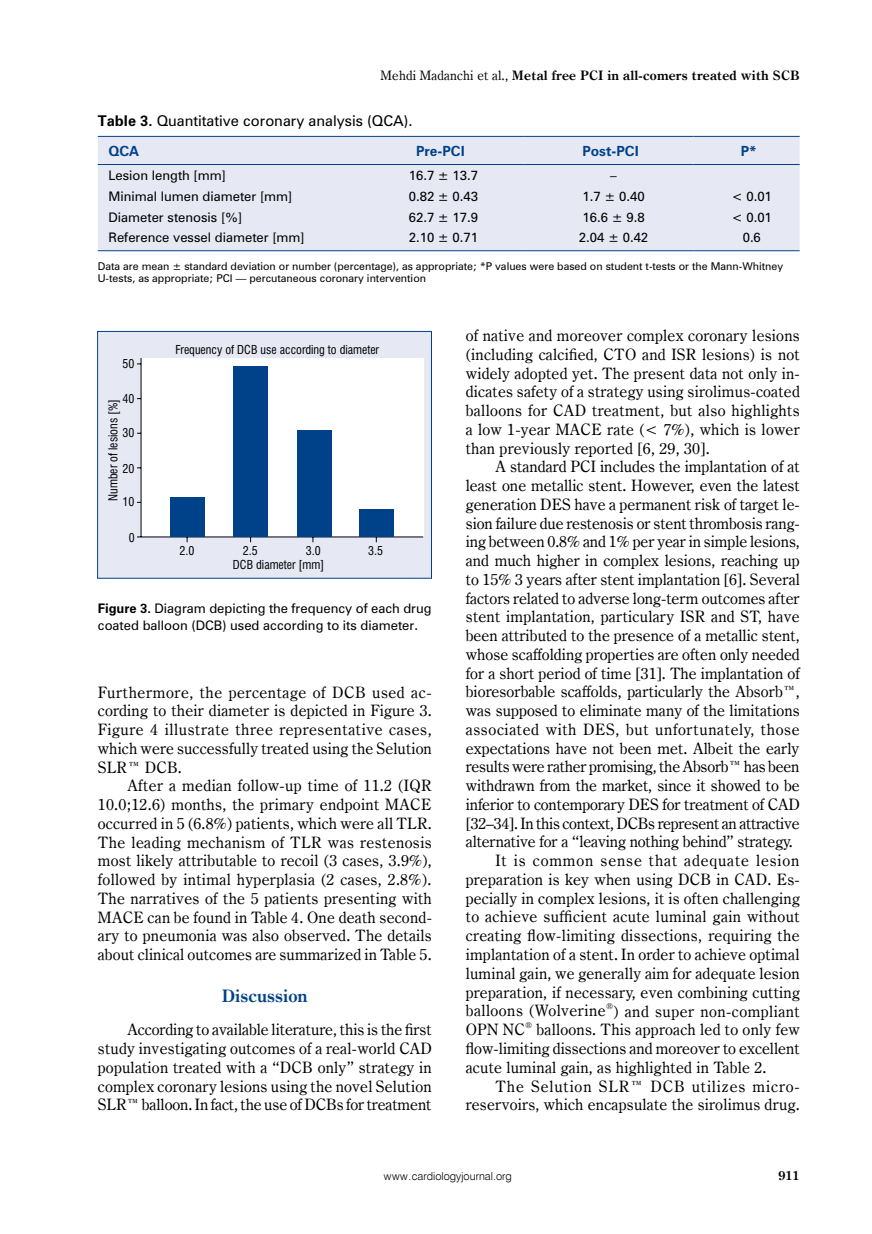
<style>
.page{position:relative;width:872px;height:1234px;background:#fff}
.page>*{position:absolute;margin:0;border:0;box-sizing:border-box;transform-origin:0 0}
.t1{font:700 17.25px "Century Oldst EU";color:#004289}
.t2{font:15.75px/18.8px "Century Oldst EU";letter-spacing:.005em;color:#000;text-align:justify}
.t3{font:15.75px "Century Oldst EU";letter-spacing:-.015em;color:#000}
.t4{font:15.75px "Century Oldst EU";letter-spacing:.03em;color:#000}
.t5{font:15.75px "Century Oldst EU";letter-spacing:.04em;color:#000}
.t6{font:15.75px "Century Oldst EU";letter-spacing:.05em;color:#000}
.t7{font:15.75px "Century Oldst EU";letter-spacing:.055em;color:#000}
.t8{font:13.5px "Zurich PL";color:#000}
.t9{font:700 13.05px "Century Oldst EU";letter-spacing:.015em;color:#000}
.t10{font:700 12.75px "Zurich PL";color:#004289}
.t11{font:700 12.75px "Century Oldst EU";color:#000}
.t12{font:12px/17.2px "Zurich PL";color:#000}
.t13{font:12px "Swis 721 Cn EU";color:#000}
.t14{font:10.95px "Swis 721 Lt EU";color:#000}
.t15{font:9.75px/11.9px "Zurich PL";color:#000}
.s1{font-weight:400}
.s2{font-weight:700}
</style>
<div class="page">
<div style="left:98px;top:137px;width:701px;height:113px;background:#e6e8f4"></div>
<hr style="left:98px;top:136px;width:255px;height:1px;background:#004289">
<hr style="left:353px;top:136px;width:170px;height:1px;background:#004289">
<hr style="left:523px;top:136px;width:170px;height:1px;background:#004289">
<hr style="left:693px;top:136px;width:106px;height:1px;background:#004289">
<hr style="left:98px;top:164px;width:255px;height:1px;background:#004289">
<hr style="left:353px;top:164px;width:170px;height:1px;background:#004289">
<hr style="left:523px;top:164px;width:170px;height:1px;background:#004289">
<hr style="left:693px;top:164px;width:106px;height:1px;background:#004289">
<hr style="left:98px;top:250px;width:255px;height:1px;background:#004289">
<hr style="left:353px;top:250px;width:170px;height:1px;background:#004289">
<hr style="left:523px;top:250px;width:170px;height:1px;background:#004289">
<hr style="left:693px;top:250px;width:106px;height:1px;background:#004289">
<div style="left:98px;top:331px;width:333px;height:247px;background:#e6e8f4"></div>
<div style="left:97px;top:331px;width:335px;height:247px;border:1px solid #004289"></div>
<div style="left:141px;top:358px;width:282px;height:179px;background:#fff"></div>
<hr style="left:141px;top:536px;width:282px;height:1px;background:#000">
<hr style="left:141px;top:358px;width:1px;height:179px;background:#000">
<div style="left:234px;top:366px;width:34px;height:170px;background:#004289"></div>
<div style="left:170px;top:497px;width:34px;height:39px;background:#004289"></div>
<div style="left:297px;top:430px;width:34px;height:106px;background:#004289"></div>
<div style="left:360px;top:509px;width:34px;height:27px;background:#004289"></div>
<p class="t9" style="left:380px;top:68px;width:421px"><span class="s1">Mehdi Madanchi et al.,</span> Metal free PCI in all-comers treated with SCB</p>
<p class="t8" style="left:98px;top:111px;width:316px"><span class="s2">Table 3.</span> Quantitative coronary analysis (QCA).</p>
<p class="t10" style="left:108px;top:142px;width:32px">QCA</p>
<p class="t10" style="left:416px;top:142px;width:50px">Pre-PCI</p>
<p class="t10" style="left:582px;top:142px;width:58px">Post-PCI</p>
<p class="t10" style="left:741px;top:142px;width:17px">P*</p>
<p class="t12" style="left:108px;top:167px;width:119px">Lesion length [mm]</p>
<p class="t12" style="left:409px;top:167px;width:71px">16.7 ± 13.7</p>
<p class="t12" style="left:610px;top:167px;width:8px">–</p>
<p class="t12" style="left:108px;top:187px;width:185px">Minimal lumen diameter [mm]</p>
<p class="t12" style="left:409px;top:187px;width:71px">0.82 ± 0.43</p>
<p class="t12" style="left:582px;top:187px;width:64px">1.7 ± 0.40</p>
<p class="t12" style="left:731px;top:187px;width:42px">&lt; 0.01</p>
<p class="t12" style="left:108px;top:208px;width:135px">Diameter stenosis [%]</p>
<p class="t12" style="left:409px;top:208px;width:71px">62.7 ± 17.9</p>
<p class="t12" style="left:582px;top:208px;width:64px">16.6 ± 9.8</p>
<p class="t12" style="left:731px;top:208px;width:42px">&lt; 0.01</p>
<p class="t12" style="left:108px;top:229px;width:198px">Reference vessel diameter [mm]</p>
<p class="t12" style="left:409px;top:229px;width:71px">2.10 ± 0.71</p>
<p class="t12" style="left:579px;top:229px;width:71px">2.04 ± 0.42</p>
<p class="t12" style="left:742px;top:229px;width:20px">0.6</p>
<p class="t15" style="left:98px;top:260px;width:687px">Data are mean ± standard deviation or number (percentage), as appropriate; *P values were based on student t-tests or the Mann-Whitney<br>U-tests, as appropriate; PCI — percutaneous coronary intervention</p>
<p class="t13" style="left:123px;top:356px;width:13px">50</p>
<p class="t13" style="left:123px;top:391px;width:13px">40</p>
<p class="t13" style="left:105px;top:501px;width:104px;rotate:-90deg">Number of lesions [%]</p>
<p class="t13" style="left:123px;top:425px;width:13px">30</p>
<p class="t13" style="left:123px;top:460px;width:13px">20</p>
<p class="t13" style="left:123px;top:494px;width:13px">10</p>
<p class="t13" style="left:129px;top:529px;width:7px">0</p>
<p class="t13" style="left:175px;top:341px;width:205px">Frequency of DCB use according to diameter</p>
<p class="t13" style="left:180px;top:542px;width:16px">2.0</p>
<p class="t13" style="left:243px;top:542px;width:16px">2.5</p>
<p class="t13" style="left:306px;top:542px;width:16px">3.0</p>
<p class="t13" style="left:368px;top:542px;width:16px">3.5</p>
<p class="t13" style="left:233px;top:556px;width:93px">DCB diameter [mm]</p>
<p class="t12" style="left:98px;top:599px;width:335px"><span class="s2">Figure 3.</span> Diagram depicting the frequency of each drug coated balloon (DCB) used according to its diameter.</p>
<p class="t2" style="left:98px;top:682px;width:335px">Furthermore, the percentage of DCB used ac&shy;cording to their diameter is depicted in Figure 3.<br>Figure 4 illustrate three representative cases, which were successfully treated using the Selution SLR™ DCB.</p>
<p class="t2" style="left:98px;top:776px;width:335px;text-indent:30px">After a median follow-up time of 11.2 (IQR 10.0;12.6) months, the primary endpoint MACE occurred in 5 (6.8%) patients, which were all TLR.<br>The leading mechanism of TLR was restenosis most likely attributable to recoil (3 cases, 3.9%), followed by intimal hyperplasia (2 cases, 2.8%).<br>The narratives of the 5 patients presenting with MACE can be found in Table 4. One death second&shy;ary to pneumonia was also observed. The details about clinical outcomes are summarized in Table 5.</p>
<p class="t1" style="left:222px;top:984px;width:87px">Discussion</p>
<p class="t2" style="left:98px;top:1020px;width:335px;text-indent:30px">According to available literature, this is the first study investigating outcomes of a real-world CAD population treated with a “DCB only” strategy in complex coronary lesions using the novel Selution SLR™ balloon. In fact, the use of DCBs for treatment</p>
<p class="t2" style="left:466px;top:326px;width:336px">of native and moreover complex coronary lesions (including calcified, CTO and ISR lesions) is not widely adopted yet. The present data not only in&shy;dicates safety of a strategy using sirolimus-coated balloons for CAD treatment, but also highlights a low 1-year MACE rate (&lt; 7%), which is lower than previously reported [6, 29, 30].</p>
<p class="t2" style="left:495px;top:457px;width:306px">A standard PCI includes the implantation of at</p>
<p class="t2" style="left:466px;top:476px;width:335px">least one metallic stent. However, even the latest</p>
<p class="t2" style="left:466px;top:495px;width:335px">generation DES have a permanent risk of target le-</p>
<p class="t2" style="left:466px;top:514px;width:335px">sion failure due restenosis or stent thrombosis rang-</p>
<p class="t2" style="left:466px;top:532px;width:335px">ing between 0.8% and 1% per year in simple lesions,</p>
<p class="t2" style="left:466px;top:551px;width:335px">and much higher in complex lesions, reaching up</p>
<p class="t2" style="left:466px;top:570px;width:335px">to 15% 3 years after stent implantation [6]. Several</p>
<p class="t2" style="left:466px;top:589px;width:335px">factors related to adverse long-term outcomes after</p>
<p class="t2" style="left:466px;top:607px;width:335px">stent implantation, particulary ISR and ST, have</p>
<p class="t2" style="left:466px;top:626px;width:335px">been attributed to the presence of a metallic stent,</p>
<p class="t2" style="left:466px;top:645px;width:335px">whose scaffolding properties are often only needed</p>
<p class="t2" style="left:466px;top:663px;width:335px">for a short period of time [31]. The implantation of</p>
<p class="t2" style="left:466px;top:682px;width:335px">bioresorbable scaffolds, particularly the Absorb™,</p>
<p class="t2" style="left:466px;top:701px;width:335px">was supposed to eliminate many of the limitations</p>
<p class="t5" style="left:466px;top:719px;width:335px">associated with DES, but unfortunately, those</p>
<p class="t2" style="left:466px;top:738px;width:335px">expectations have not been met. Albeit the early</p>
<p class="t3" style="left:466px;top:757px;width:335px">results were rather promising, the Absorb™ has been</p>
<p class="t2" style="left:466px;top:776px;width:335px">withdrawn from the market, since it showed to be</p>
<p class="t2" style="left:466px;top:795px;width:335px">inferior to contemporary DES for treatment of CAD</p>
<p class="t3" style="left:466px;top:813px;width:335px">[32–34]. In this context, DCBs represent an attractive</p>
<p class="t2" style="left:466px;top:832px;width:329px">alternative for a “leaving nothing behind” strategy.</p>
<p class="t6" style="left:495px;top:850px;width:305px">It is common sense that adequate lesion</p>
<p class="t2" style="left:466px;top:870px;width:335px">preparation is key when using DCB in CAD. Es-</p>
<p class="t2" style="left:466px;top:888px;width:336px">pecially in complex lesions, it is often challenging</p>
<p class="t2" style="left:466px;top:907px;width:335px">to achieve sufficient acute luminal gain without</p>
<p class="t2" style="left:466px;top:926px;width:335px">creating flow-limiting dissections, requiring the</p>
<p class="t2" style="left:466px;top:945px;width:335px">implantation of a stent. In order to achieve optimal</p>
<p class="t2" style="left:466px;top:963px;width:335px">luminal gain, we generally aim for adequate lesion</p>
<p class="t2" style="left:466px;top:982px;width:336px">preparation, if necessary, even combining cutting</p>
<p class="t4" style="left:466px;top:1001px;width:335px">balloons (Wolverine<sup>®</sup>) and super non-compliant</p>
<p class="t2" style="left:466px;top:1020px;width:335px">OPN NC<sup>®</sup> balloons. This approach led to only few</p>
<p class="t2" style="left:466px;top:1039px;width:335px">flow-limiting dissections and moreover to excellent</p>
<p class="t2" style="left:466px;top:1057px;width:302px">acute luminal gain, as highlighted in Table 2.</p>
<p class="t7" style="left:495px;top:1076px;width:305px">The Selution SLR™ DCB utilizes micro-</p>
<p class="t2" style="left:466px;top:1095px;width:335px">reservoirs, which encapsulate the sirolimus drug.</p>
<p class="t14" style="left:384px;top:1169px;width:129px">www.cardiologyjournal.org</p>
<p class="t11" style="left:778px;top:1167px;width:23px">911</p>
</div>
